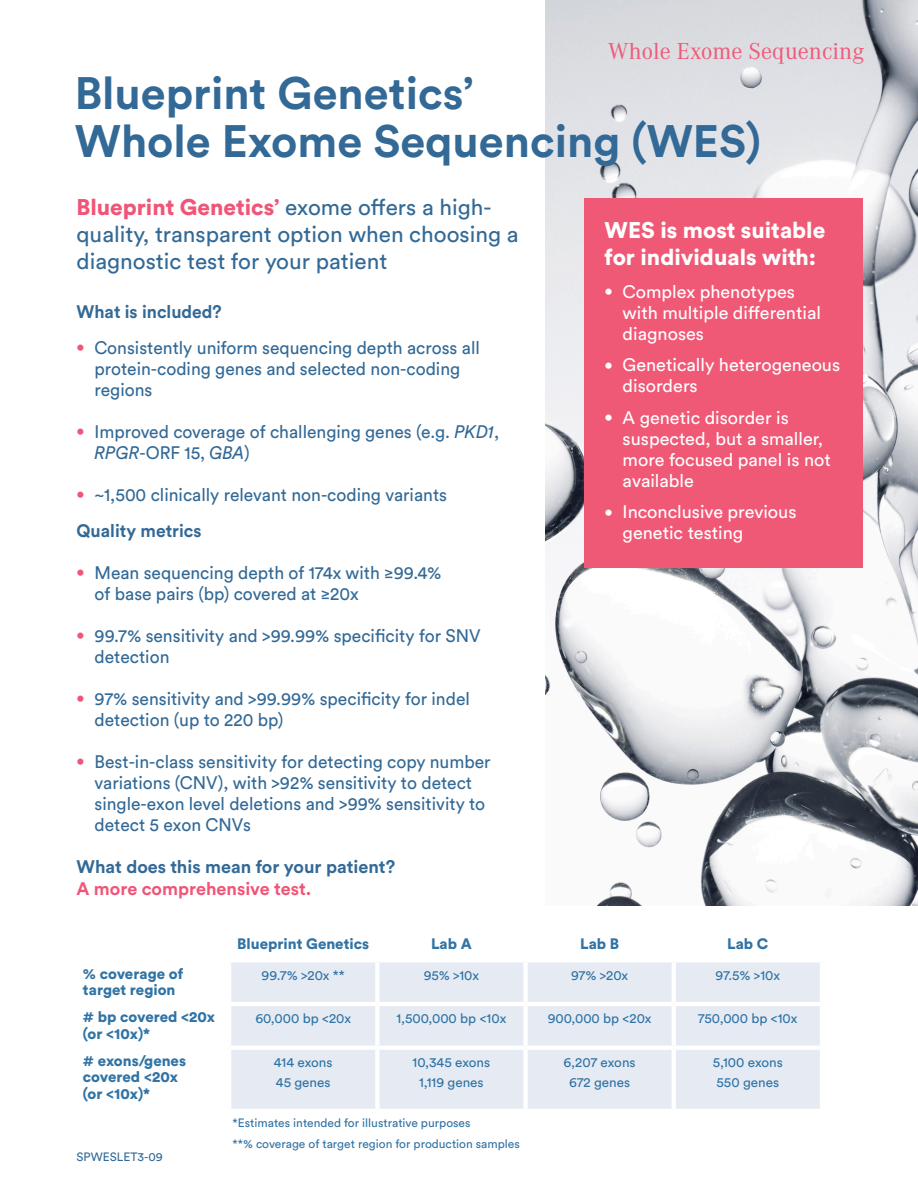
<style>
.page{position:relative;width:918px;height:1188px;background:#fff}
.page>*{position:absolute;margin:0;border:0;box-sizing:border-box;transform-origin:0 0}
.t1{font:700 45px/48px "Circular Std";color:#326996}
.t2{font:24px "Corporate ATOT";color:#f05978}
.t3{font:22.5px/27px "Circular Std";color:#326996}
.t4{font:900 22.5px/27px "Circular Std";color:#fff}
.t5{font:18px/21px "Circular Std";color:#326996}
.t6{font:18px/21px "Circular Std";color:#fff}
.t7{font:700 18px "Circular Std";color:#326996}
.t8{font:700 18px "Circular Std";color:#f05578}
.leipis{font:900 15px/16.5px "Circular Std";color:#3073a5}
.taulukko_leipis{font:13.5px/19.5px "Circular Std";color:#3073a5;text-align:center}
.selitys{font:12px "Circular Std";color:#3073a5}
.t9{font:12px "Circular Std";color:#326996}
.s1{font-weight:900;color:#f05578}
.s2{font-size:15px;color:#f05578}
.s3{font-style:italic}
.s4{font-size:15px}
</style>
<div class="page">
<img style="left:545px;top:0;width:373px;height:906px">
<div style="left:584px;top:199px;width:279px;height:369px;background:#f05976"></div>
<div style="left:231px;top:963px;width:589px;height:146px;background:#e6ebf3"></div>
<hr style="left:375px;top:963px;width:4px;height:39px;background:#fff">
<div style="left:523px;top:963px;width:5px;height:39px;background:#fff"></div>
<hr style="left:672px;top:963px;width:4px;height:39px;background:#fff">
<hr style="left:229px;top:1002px;width:148px;height:4px;background:#fff">
<hr style="left:377px;top:1002px;width:149px;height:4px;background:#fff">
<hr style="left:375px;top:1006px;width:4px;height:40px;background:#fff">
<hr style="left:526px;top:1002px;width:148px;height:4px;background:#fff">
<div style="left:523px;top:1006px;width:5px;height:40px;background:#fff"></div>
<hr style="left:674px;top:1002px;width:150px;height:4px;background:#fff">
<hr style="left:672px;top:1006px;width:4px;height:40px;background:#fff">
<hr style="left:229px;top:1046px;width:148px;height:4px;background:#fff">
<hr style="left:377px;top:1046px;width:149px;height:4px;background:#fff">
<hr style="left:375px;top:1050px;width:4px;height:59px;background:#fff">
<hr style="left:526px;top:1046px;width:148px;height:4px;background:#fff">
<div style="left:523px;top:1050px;width:5px;height:59px;background:#fff"></div>
<hr style="left:674px;top:1046px;width:150px;height:4px;background:#fff">
<hr style="left:672px;top:1050px;width:4px;height:59px;background:#fff">
<p class="t2" style="left:608px;top:38px;width:258px">Whole Exome Sequencing</p>
<p class="t1" style="left:75px;top:68px;width:688px">Blueprint Genetics’<br>Whole Exome Sequencing (WES)</p>
<p class="t3" style="left:77px;top:193px;width:444px"><span class="s1">Blueprint Genetics’</span> exome offers a high&shy;quality, transparent option when choosing a diagnostic test for your patient</p>
<p class="t7" style="left:77px;top:300px;width:147px">What is included?</p>
<p class="t5" style="left:95px;top:337px;width:387px;text-indent:-18px"><span class="s2">•</span> Consistently uniform sequencing depth across all protein-coding genes and selected non-coding regions</p>
<p class="t5" style="left:95px;top:421px;width:406px;text-indent:-18px"><span class="s2">•</span> Improved coverage of challenging genes (e.g. <span class="s3">PKD1</span>,<br><span class="s3">RPGR</span>-ORF 15, <span class="s3">GBA</span>)</p>
<p class="t5" style="left:77px;top:484px;width:372px"><span class="s2">•</span> ~1,500 clinically relevant non-coding variants</p>
<p class="t7" style="left:77px;top:519px;width:127px">Quality metrics</p>
<p class="t5" style="left:95px;top:562px;width:348px;text-indent:-18px"><span class="s2">•</span> Mean sequencing depth of 174x with ≥99.4% of base pairs (bp) covered at ≥20x</p>
<p class="t5" style="left:95px;top:625px;width:388px;text-indent:-18px"><span class="s2">•</span> 99.7% sensitivity and &gt;99.99% specificity for SNV detection</p>
<p class="t5" style="left:95px;top:688px;width:377px;text-indent:-18px"><span class="s2">•</span> 97% sensitivity and &gt;99.99% specificity for indel detection (up to 220 bp)</p>
<p class="t5" style="left:95px;top:751px;width:398px;text-indent:-18px"><span class="s2">•</span> Best-in-class sensitivity for detecting copy number variations (CNV), with &gt;92% sensitivity to detect single-exon level deletions and &gt;99% sensitivity to detect 5 exon CNVs</p>
<p class="t7" style="left:77px;top:856px;width:320px">What does this mean for your patient?</p>
<p class="t8" style="left:77px;top:877px;width:236px">A more comprehensive test.</p>
<p class="t4" style="left:605px;top:216px;width:222px">WES is most suitable for individuals with:</p>
<p class="t6" style="left:623px;top:281px;width:200px;text-indent:-18px"><span class="s4">•</span> Complex phenotypes with multiple differential diagnoses</p>
<p class="t6" style="left:623px;top:354px;width:219px;text-indent:-18px"><span class="s4">•</span> Genetically heterogeneous disorders</p>
<p class="t6" style="left:623px;top:407px;width:210px;text-indent:-18px"><span class="s4">•</span> A genetic disorder is suspected, but a smaller, more focused panel is not available</p>
<p class="t6" style="left:623px;top:501px;width:175px;text-indent:-18px"><span class="s4">•</span> Inconclusive previous genetic testing</p>
<p class="leipis" style="left:83px;top:965px;width:102px">% coverage of</p>
<p class="leipis" style="left:83px;top:981px;width:94px">target region</p>
<p class="leipis" style="left:237px;top:935px;width:133px">Blueprint Genetics</p>
<p class="leipis" style="left:431px;top:935px;width:42px">Lab A</p>
<p class="leipis" style="left:580px;top:935px;width:41px">Lab B</p>
<p class="leipis" style="left:727px;top:935px;width:43px">Lab C</p>
<p class="taulukko_leipis" style="left:262px;top:965px;width:85px">99.7% &gt;20x **</p>
<p class="taulukko_leipis" style="left:424px;top:965px;width:57px">95% &gt;10x</p>
<p class="taulukko_leipis" style="left:571px;top:965px;width:59px">97% &gt;20x</p>
<p class="taulukko_leipis" style="left:716px;top:965px;width:66px">97.5% &gt;10x</p>
<p class="leipis" style="left:83px;top:1008px;width:134px"># bp covered &lt;20x (or &lt;10x)*</p>
<p class="taulukko_leipis" style="left:255px;top:1009px;width:97px">60,000 bp &lt;20x</p>
<p class="taulukko_leipis" style="left:397px;top:1009px;width:111px">1,500,000 bp &lt;10x</p>
<p class="taulukko_leipis" style="left:548px;top:1009px;width:105px">900,000 bp &lt;20x</p>
<p class="taulukko_leipis" style="left:698px;top:1009px;width:101px">750,000 bp &lt;10x</p>
<p class="leipis" style="left:83px;top:1052px;width:105px"># exons/genes</p>
<p class="leipis" style="left:83px;top:1068px;width:97px">covered &lt;20x</p>
<p class="leipis" style="left:83px;top:1085px;width:69px">(or &lt;10x)*</p>
<p class="taulukko_leipis" style="left:413px;top:1052px;width:79px">10,345 exons</p>
<p class="taulukko_leipis" style="left:419px;top:1072px;width:66px">1,119 genes</p>
<p class="taulukko_leipis" style="left:564px;top:1052px;width:74px">6,207 exons<br>672 genes</p>
<p class="taulukko_leipis" style="left:713px;top:1052px;width:72px;text-align:left">5,100 exons<br>550 genes</p>
<p class="taulukko_leipis" style="left:274px;top:1052px;width:60px">414 exons</p>
<p class="taulukko_leipis" style="left:276px;top:1072px;width:56px">45 genes</p>
<p class="t9" style="left:77px;top:1150px;width:88px">SPWESLET3-09</p>
<p class="selitys" style="left:233px;top:1116px;width:239px">*Estimates intended for illustrative purposes</p>
<p class="selitys" style="left:233px;top:1136px;width:289px">**% coverage of target region for production samples</p>
</div>
